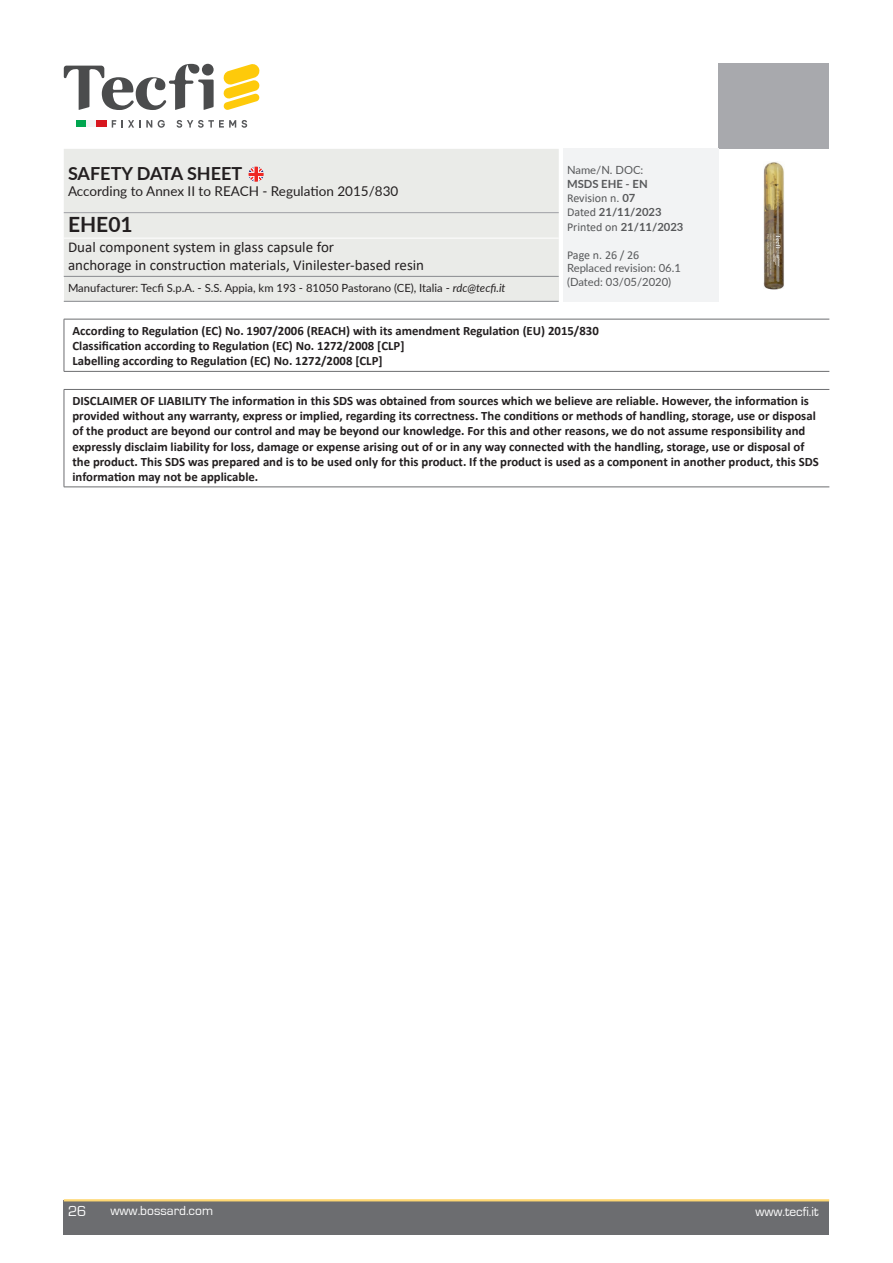
<style>
.page{position:relative;width:893px;height:1263px;background:#fff}
.page>*{position:absolute;margin:0;border:0;box-sizing:border-box;transform-origin:0 0}
.t1{font:700 21px "Lato";color:#231f20}
.t2{font:700 18px "Lato";color:#231f20}
.t3{font:15px/18px "Calibri";color:#231f20}
.t4{font:15px "Eurostile";color:#fff}
.t5{font:13.5px "Lato";color:#231f20}
.t6{font:13.5px "Eurostile";color:#fff}
.t7{font:700 12.75px/15.3px "Calibri";color:#231f20}
.t8{font:12px "Calibri";color:#57585a}
.t9{font:11.25px "Lato";color:#231f20}
.t10{font:11.25px/13.5px "Lato";color:#57585a}
.t11{font:700 11.25px/14.4px "Lato";color:#57585a}
.s1{font-family:"Lato";font-weight:700;font-size:11.25px}
.s2{font-family:"Calibri";font-weight:400;font-size:12px}
.s3{font-style:italic}
</style>
<div class="page">
<div style="left:64px;top:1200px;width:765px;height:34px;background:#6c6d70"></div>
<hr style="left:64px;top:1199px;width:765px;height:2px;background:#fed772">
<img style="left:763px;top:162px;width:21px;height:128px">
<div style="left:76px;top:121px;width:10px;height:6px;background:#00a54f"></div>
<div style="left:86px;top:121px;width:10px;height:6px;background:#f2f3f4"></div>
<div style="left:96px;top:121px;width:10px;height:6px;background:#d7171f"></div>
<svg style="left:112px;top:120px;width:40px;height:8px"></svg>
<svg style="left:158px;top:120px;width:7px;height:8px"></svg>
<svg style="left:177px;top:120px;width:70px;height:8px"></svg>
<svg style="left:223px;top:64px;width:37px;height:46px"></svg>
<svg style="left:64px;top:64px;width:150px;height:46px"></svg>
<div style="left:718px;top:64px;width:111px;height:85px;background:#a8a9ad"></div>
<div style="left:64px;top:277px;width:495px;height:24px;background:#eaebe8"></div>
<hr style="left:64px;top:301px;width:495px;height:1px;background:#939598">
<div style="left:64px;top:149px;width:495px;height:127px;background:#eaebe8"></div>
<hr style="left:64px;top:238px;width:495px;height:1px;background:#fff">
<hr style="left:64px;top:212px;width:495px;height:1px;background:#a8a9ad">
<hr style="left:64px;top:276px;width:495px;height:1px;background:#939598">
<div style="left:563px;top:149px;width:155px;height:153px;background:#f2f3f4"></div>
<svg style="left:249px;top:167px;width:15px;height:15px"></svg>
<svg style="left:65px;top:370px;width:764px;height:117px"></svg>
<hr style="left:64px;top:319px;width:765px;height:1px;background:#6c6d70">
<hr style="left:64px;top:319px;width:1px;height:52px;background:#6c6d70">
<hr style="left:64px;top:371px;width:765px;height:1px;background:#6c6d70">
<hr style="left:64px;top:389px;width:765px;height:1px;background:#6c6d70">
<hr style="left:64px;top:390px;width:1px;height:97px;background:#6c6d70">
<hr style="left:64px;top:487px;width:765px;height:1px;background:#6c6d70">
<p class="t10" style="left:567px;top:163px;width:78px">Name/N. DOC:</p>
<p class="t11" style="left:567px;top:176px;width:82px">MSDS EHE - EN</p>
<p class="t8" style="left:567px;top:190px;width:70px">Revision n. <span class="s1">07</span></p>
<p class="t11" style="left:567px;top:205px;width:118px"><span class="s2">Dated</span> 21/11/2023<br><span class="s2">Printed on</span> 21/11/2023</p>
<p class="t8" style="left:567px;top:246px;width:74px">Page n. 26 / 26</p>
<p class="t10" style="left:567px;top:261px;width:115px">Replaced revision: 06.1 (Dated: 03/05/2020)</p>
<p class="t7" style="left:72px;top:323px;width:528px">According to Regulation (EC) No. 1907/2006 (REACH) with its amendment Regulation (EU) 2015/830<br>Classification according to Regulation (EC) No. 1272/2008 [CLP]<br>Labelling according to Regulation (EC) No. 1272/2008 [CLP]</p>
<p class="t7" style="left:72px;top:393px;width:748px">DISCLAIMER OF LIABILITY The information in this SDS was obtained from sources which we believe are reliable. However, the information is provided without any warranty, express or implied, regarding its correctness. The conditions or methods of handling, storage, use or disposal of the product are beyond our control and may be beyond our knowledge. For this and other reasons, we do not assume responsibility and expressly disclaim liability for loss, damage or expense arising out of or in any way connected with the handling, storage, use or disposal of the product. This SDS was prepared and is to be used only for this product. If the product is used as a component in another product, this SDS information may not be applicable.</p>
<h2 class="t2" style="left:68px;top:160px;width:176px">SAFETY DATA SHEET</h2>
<p class="t5" style="left:68px;top:181px;width:332px">According to Annex II to REACH - Regulation 2015/830</p>
<h1 class="t1" style="left:68px;top:209px;width:66px">EHE01</h1>
<p class="t3" style="left:68px;top:238px;width:358px">Dual component system in glass capsule for<br>anchorage in construction materials, Vinilester-based resin</p>
<p class="t9" style="left:68px;top:280px;width:439px">Manufacturer: Tecfi S.p.A. - S.S. Appia, km 193 - 81050 Pastorano (CE), Italia - <span class="s3">rdc@tecfi.it</span></p>
<p class="t4" style="left:68px;top:1203px;width:20px">26</p>
<p class="t6" style="left:111px;top:1204px;width:104px">www.bossard.com</p>
<p class="t6" style="left:755px;top:1204px;width:65px">www.tecfi.it</p>
</div>
